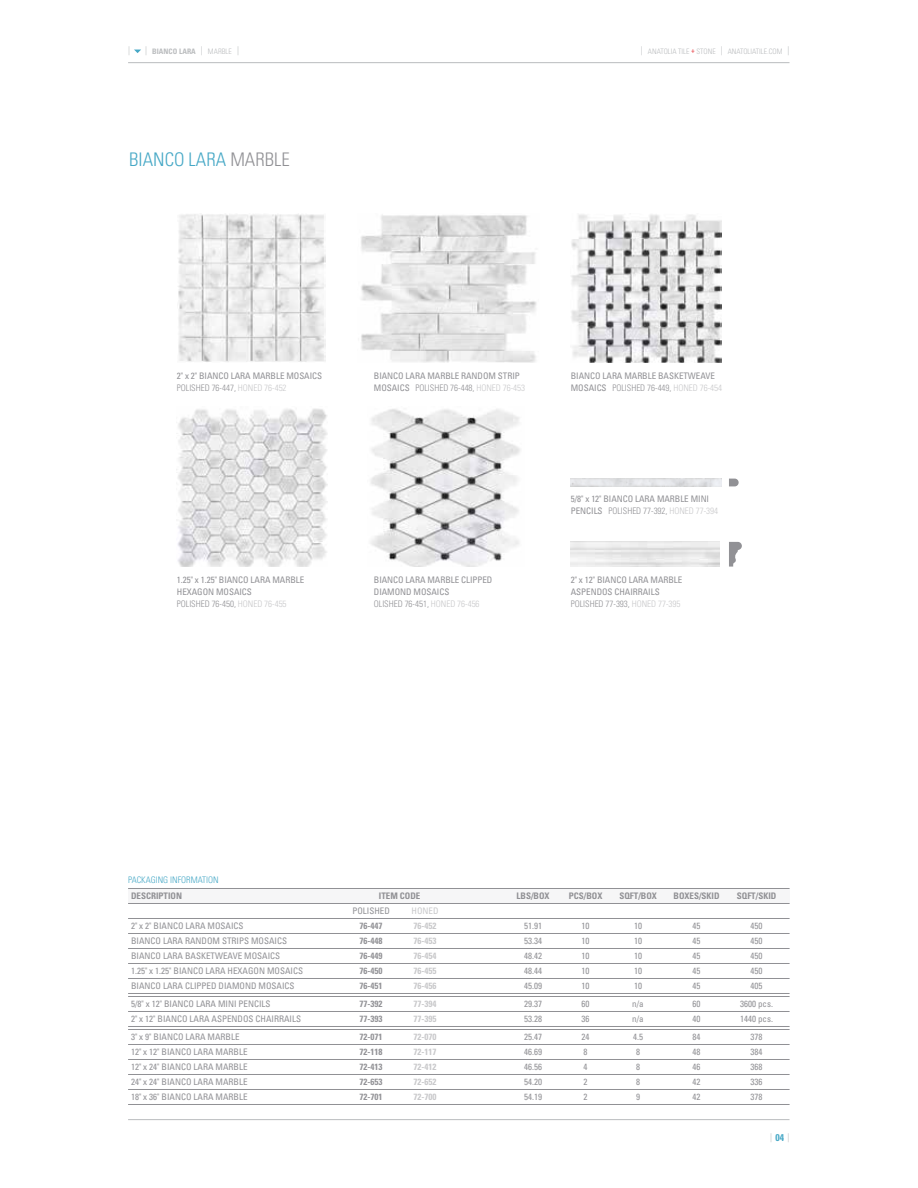
<style>
.page{position:relative;width:918px;height:1188px;background:#fff}
.page>*{position:absolute;margin:0;border:0;box-sizing:border-box;transform-origin:0 0}
.t1{font:300 condensed 18.75px "Univers";color:#46a8c6}
.t2{font:condensed 9px/12px "Univers";color:#919195}
.t3{font:700 condensed 9px "Univers";color:#919195}
.t4{font:700 condensed 9px "Univers";color:#c8c8ca}
.t5{font:300 condensed 9px "Univers";color:#46a8c6}
.t6{font:condensed 9px "Univers";color:#c8c8ca}
.t7{font:300 condensed 9px "Univers";color:#babcbe}
.t8{font:300 condensed 7.5px "Univers";color:#babcbe}
.t9{font:700 condensed 7.5px "Univers";letter-spacing:.005em;color:#babcbe}
.s1{font-weight:300;font-size:9px}
.s2{font-weight:300}
.s3{color:#919195}
.s4{font-size:9px}
.s5{font-weight:400;color:#e31b23}
.s6{font-weight:300;color:#c8c8ca}
.s7{font-weight:700;font-size:9.75px;color:#46a8c6}
</style>
<div class="page">
<svg style="left:134px;top:50px;width:7px;height:3px"></svg>
<hr style="left:128px;top:62px;width:662px;height:1px;background:#babcbe">
<div style="left:128px;top:889px;width:662px;height:14px;background:#f6f6f7"></div>
<hr style="left:128px;top:888px;width:662px;height:1px;background:#919195">
<hr style="left:128px;top:903px;width:662px;height:1px;background:#919195">
<hr style="left:128px;top:918px;width:662px;height:1px;background:#919195">
<hr style="left:128px;top:933px;width:662px;height:1px;background:#919195">
<hr style="left:128px;top:948px;width:662px;height:1px;background:#919195">
<hr style="left:128px;top:963px;width:662px;height:1px;background:#919195">
<hr style="left:128px;top:978px;width:662px;height:1px;background:#919195">
<hr style="left:128px;top:993px;width:662px;height:1px;background:#919195">
<hr style="left:128px;top:996px;width:662px;height:1px;background:#919195">
<hr style="left:128px;top:1011px;width:662px;height:1px;background:#919195">
<hr style="left:128px;top:1026px;width:662px;height:1px;background:#919195">
<hr style="left:128px;top:1029px;width:662px;height:1px;background:#919195">
<hr style="left:128px;top:1044px;width:662px;height:1px;background:#919195">
<hr style="left:128px;top:1059px;width:662px;height:1px;background:#919195">
<hr style="left:128px;top:1074px;width:662px;height:1px;background:#919195">
<hr style="left:128px;top:1089px;width:662px;height:1px;background:#919195">
<hr style="left:128px;top:1104px;width:662px;height:1px;background:#919195">
<hr style="left:128px;top:1119px;width:662px;height:1px;background:#babcbe">
<img style="left:178px;top:214px;width:148px;height:148px">
<img style="left:178px;top:408px;width:150px;height:159px">
<img style="left:361px;top:215px;width:176px;height:148px">
<img style="left:370px;top:409px;width:150px;height:158px">
<img style="left:571px;top:214px;width:150px;height:149px">
<img style="left:571px;top:479px;width:150px;height:7px">
<svg style="left:729px;top:479px;width:10px;height:7px"></svg>
<svg style="left:729px;top:542px;width:13px;height:25px"></svg>
<p class="t9" style="left:145px;top:47px;width:95px"><span class="s1">|</span> BIANCO LARA <span class="s1">|</span> <span class="s2">MARBLE</span> <span class="s1">|</span></p>
<h1 class="t1" style="left:129px;top:148px;width:162px">BIANCO LARA <span class="s3">MARBLE</span></h1>
<p class="t8" style="left:641px;top:47px;width:150px"><span class="s4">|</span> ANATOLIA TILE <span class="s5">+</span> STONE <span class="s4">|</span> ANATOLIATILE.COM <span class="s4">|</span></p>
<p class="t2" style="left:177px;top:370px;width:147px">2" x 2" BIANCO LARA MARBLE MOSAICS<br><span class="s2">POLISHED 76-447,</span> <span class="s6">HONED 76-452</span></p>
<p class="t2" style="left:177px;top:574px;width:129px">1.25" x 1.25" BIANCO LARA MARBLE<br>HEXAGON MOSAICS<br><span class="s2">POLISHED 76-450,</span> <span class="s6">HONED 76-455</span></p>
<p class="t2" style="left:374px;top:370px;width:153px">BIANCO LARA MARBLE RANDOM STRIP<br>MOSAICS <span class="s2">POLISHED 76-448,</span> <span class="s6">HONED 76-453</span></p>
<p class="t2" style="left:374px;top:574px;width:120px">BIANCO LARA MARBLE CLIPPED<br>DIAMOND MOSAICS<br><span class="s2">OLISHED 76-451,</span> <span class="s6">HONED 76-456</span></p>
<p class="t2" style="left:571px;top:370px;width:153px">BIANCO LARA MARBLE BASKETWEAVE<br>MOSAICS <span class="s2">POLISHED 76-449,</span> <span class="s6">HONED 76-454</span></p>
<p class="t2" style="left:571px;top:493px;width:149px">5/8" x 12" BIANCO LARA MARBLE MINI<br>PENCILS <span class="s2">POLISHED 77-392,</span> <span class="s6">HONED 77-394</span></p>
<p class="t2" style="left:571px;top:574px;width:113px">2" x 12" BIANCO LARA MARBLE<br>ASPENDOS CHAIRRAILS<br><span class="s2">POLISHED 77-393,</span> <span class="s6">HONED 77-395</span></p>
<p class="t5" style="left:128px;top:875px;width:92px">PACKAGING INFORMATION</p>
<p class="t3" style="left:131px;top:890px;width:53px">DESCRIPTION</p>
<p class="t3" style="left:379px;top:890px;width:43px">ITEM CODE</p>
<p class="t3" style="left:517px;top:890px;width:35px">LBS/BOX</p>
<p class="t3" style="left:569px;top:890px;width:35px">PCS/BOX</p>
<p class="t3" style="left:619px;top:890px;width:39px">SQFT/BOX</p>
<p class="t3" style="left:674px;top:890px;width:48px">BOXES/SKID</p>
<p class="t3" style="left:737px;top:890px;width:41px">SQFT/SKID</p>
<p class="t2" style="left:352px;top:905px;width:39px">POLISHED</p>
<p class="t6" style="left:412px;top:905px;width:29px">HONED</p>
<p class="t2" style="left:131px;top:920px;width:114px">2" x 2" BIANCO LARA MOSAICS</p>
<p class="t3" style="left:360px;top:920px;width:24px">76-447</p>
<p class="t4" style="left:414px;top:920px;width:24px">76-452</p>
<p class="t2" style="left:524px;top:920px;width:19px">51.91</p>
<p class="t2" style="left:582px;top:920px;width:9px">10</p>
<p class="t2" style="left:634px;top:920px;width:9px">10</p>
<p class="t2" style="left:693px;top:920px;width:9px">45</p>
<p class="t2" style="left:751px;top:920px;width:13px">450</p>
<p class="t2" style="left:131px;top:935px;width:158px">BIANCO LARA RANDOM STRIPS MOSAICS</p>
<p class="t3" style="left:360px;top:935px;width:24px">76-448</p>
<p class="t4" style="left:414px;top:935px;width:24px">76-453</p>
<p class="t2" style="left:524px;top:935px;width:19px">53.34</p>
<p class="t2" style="left:582px;top:935px;width:9px">10</p>
<p class="t2" style="left:634px;top:935px;width:9px">10</p>
<p class="t2" style="left:693px;top:935px;width:9px">45</p>
<p class="t2" style="left:751px;top:935px;width:13px">450</p>
<p class="t2" style="left:131px;top:950px;width:151px">BIANCO LARA BASKETWEAVE MOSAICS</p>
<p class="t3" style="left:360px;top:950px;width:24px">76-449</p>
<p class="t4" style="left:414px;top:950px;width:24px">76-454</p>
<p class="t2" style="left:524px;top:950px;width:19px">48.42</p>
<p class="t2" style="left:582px;top:950px;width:9px">10</p>
<p class="t2" style="left:634px;top:950px;width:9px">10</p>
<p class="t2" style="left:693px;top:950px;width:9px">45</p>
<p class="t2" style="left:751px;top:950px;width:13px">450</p>
<p class="t2" style="left:131px;top:965px;width:173px">1.25" x 1.25" BIANCO LARA HEXAGON MOSAICS</p>
<p class="t3" style="left:360px;top:965px;width:24px">76-450</p>
<p class="t4" style="left:414px;top:965px;width:24px">76-455</p>
<p class="t2" style="left:524px;top:965px;width:19px">48.44</p>
<p class="t2" style="left:582px;top:965px;width:9px">10</p>
<p class="t2" style="left:634px;top:965px;width:9px">10</p>
<p class="t2" style="left:693px;top:965px;width:9px">45</p>
<p class="t2" style="left:751px;top:965px;width:13px">450</p>
<p class="t2" style="left:131px;top:980px;width:165px">BIANCO LARA CLIPPED DIAMOND MOSAICS</p>
<p class="t3" style="left:360px;top:980px;width:24px">76-451</p>
<p class="t4" style="left:414px;top:980px;width:24px">76-456</p>
<p class="t2" style="left:524px;top:980px;width:19px">45.09</p>
<p class="t2" style="left:582px;top:980px;width:9px">10</p>
<p class="t2" style="left:634px;top:980px;width:9px">10</p>
<p class="t2" style="left:693px;top:980px;width:9px">45</p>
<p class="t2" style="left:751px;top:980px;width:13px">405</p>
<p class="t2" style="left:131px;top:998px;width:141px">5/8" x 12" BIANCO LARA MINI PENCILS</p>
<p class="t3" style="left:360px;top:998px;width:24px">77-392</p>
<p class="t4" style="left:414px;top:998px;width:24px">77-394</p>
<p class="t2" style="left:524px;top:998px;width:19px">29.37</p>
<p class="t2" style="left:582px;top:998px;width:9px">60</p>
<p class="t2" style="left:632px;top:998px;width:13px">n/a</p>
<p class="t2" style="left:693px;top:998px;width:9px">60</p>
<p class="t2" style="left:740px;top:998px;width:34px">3600 pcs.</p>
<p class="t2" style="left:131px;top:1013px;width:172px">2" x 12" BIANCO LARA ASPENDOS CHAIRRAILS</p>
<p class="t3" style="left:360px;top:1013px;width:24px">77-393</p>
<p class="t4" style="left:414px;top:1013px;width:24px">77-395</p>
<p class="t2" style="left:524px;top:1013px;width:19px">53.28</p>
<p class="t2" style="left:582px;top:1013px;width:9px">36</p>
<p class="t2" style="left:632px;top:1013px;width:13px">n/a</p>
<p class="t2" style="left:693px;top:1013px;width:9px">40</p>
<p class="t2" style="left:740px;top:1013px;width:34px">1440 pcs.</p>
<p class="t2" style="left:131px;top:1031px;width:110px">3" x 9" BIANCO LARA MARBLE</p>
<p class="t3" style="left:360px;top:1031px;width:24px">72-071</p>
<p class="t4" style="left:414px;top:1031px;width:24px">72-070</p>
<p class="t2" style="left:524px;top:1031px;width:19px">25.47</p>
<p class="t2" style="left:582px;top:1031px;width:9px">24</p>
<p class="t2" style="left:633px;top:1031px;width:11px">4.5</p>
<p class="t2" style="left:693px;top:1031px;width:9px">84</p>
<p class="t2" style="left:751px;top:1031px;width:13px">378</p>
<p class="t2" style="left:131px;top:1046px;width:118px">12" x 12" BIANCO LARA MARBLE</p>
<p class="t3" style="left:360px;top:1046px;width:24px">72-118</p>
<p class="t4" style="left:414px;top:1046px;width:24px">72-117</p>
<p class="t2" style="left:524px;top:1046px;width:19px">46.69</p>
<p class="t2" style="left:584px;top:1046px;width:5px">8</p>
<p class="t2" style="left:636px;top:1046px;width:5px">8</p>
<p class="t2" style="left:693px;top:1046px;width:9px">48</p>
<p class="t2" style="left:751px;top:1046px;width:13px">384</p>
<p class="t2" style="left:131px;top:1061px;width:118px">12" x 24" BIANCO LARA MARBLE</p>
<p class="t3" style="left:360px;top:1061px;width:24px">72-413</p>
<p class="t4" style="left:414px;top:1061px;width:24px">72-412</p>
<p class="t2" style="left:524px;top:1061px;width:19px">46.56</p>
<p class="t2" style="left:584px;top:1061px;width:5px">4</p>
<p class="t2" style="left:636px;top:1061px;width:5px">8</p>
<p class="t2" style="left:693px;top:1061px;width:9px">46</p>
<p class="t2" style="left:751px;top:1061px;width:13px">368</p>
<p class="t2" style="left:131px;top:1076px;width:118px">24" x 24" BIANCO LARA MARBLE</p>
<p class="t3" style="left:360px;top:1076px;width:24px">72-653</p>
<p class="t4" style="left:414px;top:1076px;width:24px">72-652</p>
<p class="t2" style="left:524px;top:1076px;width:19px">54.20</p>
<p class="t2" style="left:584px;top:1076px;width:5px">2</p>
<p class="t2" style="left:636px;top:1076px;width:5px">8</p>
<p class="t2" style="left:693px;top:1076px;width:9px">42</p>
<p class="t2" style="left:751px;top:1076px;width:13px">336</p>
<p class="t2" style="left:131px;top:1091px;width:118px">18" x 36" BIANCO LARA MARBLE</p>
<p class="t3" style="left:360px;top:1091px;width:24px">72-701</p>
<p class="t4" style="left:414px;top:1091px;width:24px">72-700</p>
<p class="t2" style="left:524px;top:1091px;width:19px">54.19</p>
<p class="t2" style="left:584px;top:1091px;width:5px">2</p>
<p class="t2" style="left:636px;top:1091px;width:5px">9</p>
<p class="t2" style="left:693px;top:1091px;width:9px">42</p>
<p class="t2" style="left:751px;top:1091px;width:13px">378</p>
<p class="t7" style="left:770px;top:1131px;width:21px">| <span class="s7">04</span> |</p>
</div>
